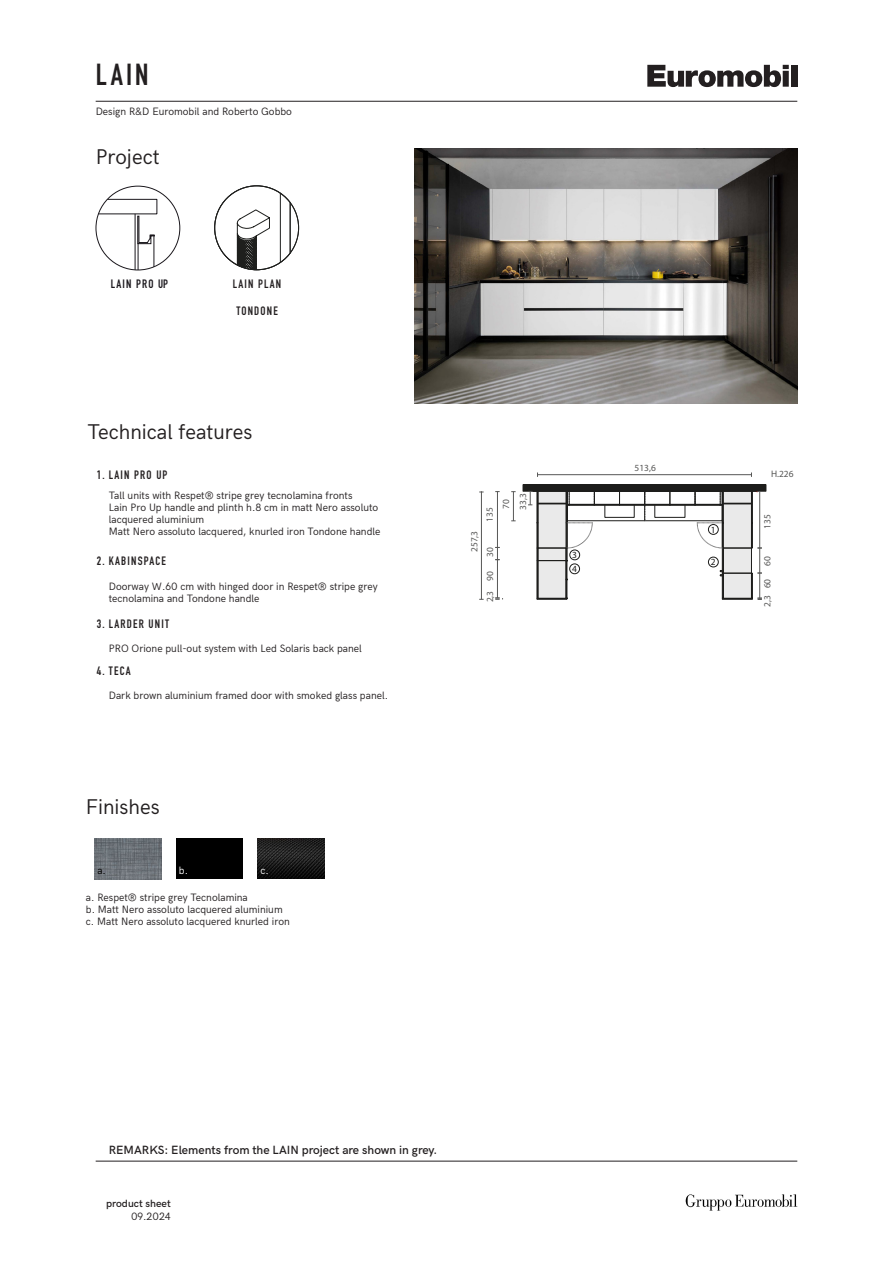
<style>
.page{position:relative;width:893px;height:1263px;background:#fff}
.page>*{position:absolute;margin:0;border:0;box-sizing:border-box;transform-origin:0 0}
.t1{font:30px "DIN Engschrift Std";color:#231f20}
.t2{font:21px "HK Grotesk";color:#231f20}
.t3{font:12px "DIN Engschrift Std";letter-spacing:.1em;color:#231f20}
.t4{font:600 12px "HK Grotesk";color:#231f20}
.t5{font:12px "DIN Engschrift Std";letter-spacing:.1em;color:#1a171c}
.t6{font:10.5px/12px "HK Grotesk";color:#231f20}
.t7{font:600 10.5px "HK Grotesk";color:#231f20}
.t8{font:10.5px "HK Grotesk";color:#fff}
.t9{font:10.5px "HK Grotesk";color:#000}
.t10{font:9.45px/16.8px "Myriad Pro";color:#575756}
.t11{font:9.45px/14px "Myriad Pro";color:#1d1d1b}
</style>
<div class="page">
<svg style="left:647px;top:65px;width:142px;height:22px"></svg>
<div style="left:791px;top:65px;width:6px;height:22px;background:#231f20"></div>
<hr style="left:96px;top:101px;width:701px;height:1px;background:#231f20">
<hr style="left:96px;top:1161px;width:701px;height:1px;background:#231f20">
<img style="left:685px;top:1195px;width:112px;height:15px">
<div style="left:176px;top:838px;width:67px;height:41px;background:#000"></div>
<img style="left:257px;top:838px;width:67px;height:41px">
<img style="left:94px;top:838px;width:67px;height:41px">
<img style="left:415px;top:149px;width:382px;height:255px">
<svg style="left:214px;top:185px;width:77px;height:85px"></svg>
<svg style="left:96px;top:199px;width:61px;height:71px"></svg>
<div style="left:523px;top:485px;width:243px;height:6px;background:#1d1d1b"></div>
<div style="left:523px;top:484px;width:243px;height:7px;border:1px solid #1d1d1b"></div>
<hr style="left:537px;top:474px;width:215px;height:1px;background:#575756">
<svg style="left:511px;top:491px;width:5px;height:31px"></svg>
<hr style="left:497px;top:491px;width:1px;height:56px;background:#575756">
<hr style="left:497px;top:559px;width:1px;height:39px;background:#575756">
<svg style="left:495px;top:547px;width:5px;height:13px"></svg>
<svg style="left:495px;top:598px;width:8px;height:2px"></svg>
<hr style="left:481px;top:491px;width:1px;height:108px;background:#575756">
<svg style="left:528px;top:491px;width:234px;height:109px"></svg>
<div style="left:708px;top:524px;width:10px;height:10px;border:1px solid #1d1d1b;border-radius:50%"></div>
<div style="left:708px;top:557px;width:10px;height:10px;border:1px solid #1d1d1b;border-radius:50%"></div>
<div style="left:570px;top:550px;width:10px;height:10px;border:1px solid #1d1d1b;border-radius:50%"></div>
<div style="left:570px;top:564px;width:10px;height:10px;border:1px solid #1d1d1b;border-radius:50%"></div>
<p class="t1" style="left:96px;top:57px;width:54px">LAIN</p>
<p class="t6" style="left:96px;top:104px;width:198px">Design R&amp;D Euromobil and Roberto Gobbo</p>
<p class="t2" style="left:96px;top:141px;width:65px">Project</p>
<p class="t5" style="left:111px;top:277px;width:59px">LAIN PRO UP</p>
<p class="t3" style="left:233px;top:277px;width:50px">LAIN PLAN</p>
<p class="t3" style="left:236px;top:304px;width:43px">TONDONE</p>
<p class="t2" style="left:88px;top:416px;width:166px">Technical features</p>
<p class="t3" style="left:97px;top:468px;width:72px">1. LAIN PRO UP</p>
<p class="t6" style="left:109px;top:489px;width:245px">Tall units with Respet® stripe grey tecnolamina fronts</p>
<p class="t6" style="left:109px;top:501px;width:271px">Lain Pro Up handle and plinth h.8 cm in matt Nero assoluto lacquered aluminium</p>
<p class="t6" style="left:109px;top:525px;width:273px">Matt Nero assoluto lacquered, knurled iron Tondone handle</p>
<p class="t3" style="left:97px;top:554px;width:71px">2. KABINSPACE</p>
<p class="t6" style="left:109px;top:579px;width:270px">Doorway W.60 cm with hinged door in Respet® stripe grey tecnolamina and Tondone handle</p>
<p class="t3" style="left:97px;top:617px;width:74px">3. LARDER UNIT</p>
<p class="t6" style="left:109px;top:642px;width:255px">PRO Orione pull-out system with Led Solaris back panel</p>
<p class="t3" style="left:97px;top:663px;width:35px">4. TECA</p>
<p class="t6" style="left:109px;top:689px;width:281px">Dark brown aluminium framed door with smoked glass panel.</p>
<p class="t2" style="left:86px;top:791px;width:75px">Finishes</p>
<p class="t9" style="left:97px;top:863px;width:10px">a.</p>
<p class="t8" style="left:179px;top:863px;width:11px">b.</p>
<p class="t8" style="left:260px;top:863px;width:10px">c.</p>
<p class="t6" style="left:86px;top:890px;width:163px">a. Respet® stripe grey Tecnolamina</p>
<p class="t6" style="left:86px;top:902px;width:198px">b. Matt Nero assoluto lacquered aluminium</p>
<p class="t6" style="left:86px;top:914px;width:205px">c. Matt Nero assoluto lacquered knurled iron</p>
<p class="t10" style="left:481px;top:522px;width:16px;rotate:-90deg">135</p>
<p class="t10" style="left:466px;top:552px;width:23px;rotate:-90deg">257,3</p>
<p class="t10" style="left:481px;top:557px;width:11px;rotate:-90deg">30</p>
<p class="t10" style="left:481px;top:602px;width:13px;rotate:-90deg">2,3</p>
<p class="t10" style="left:481px;top:581px;width:11px;rotate:-90deg">90</p>
<p class="t10" style="left:498px;top:510px;width:18px;rotate:-90deg">70<br>33,3</p>
<p class="t11" style="left:572px;top:548px;width:6px">3<br>4</p>
<p class="t10" style="left:635px;top:459px;width:23px">513,6</p>
<p class="t11" style="left:711px;top:522px;width:6px">1</p>
<p class="t11" style="left:711px;top:555px;width:6px">2</p>
<p class="t10" style="left:771px;top:465px;width:24px">H.226</p>
<p class="t10" style="left:759px;top:529px;width:16px;rotate:-90deg">135</p>
<p class="t10" style="left:759px;top:566px;width:11px;rotate:-90deg">60</p>
<p class="t10" style="left:759px;top:588px;width:11px;rotate:-90deg">60</p>
<p class="t10" style="left:759px;top:607px;width:13px;rotate:-90deg">2,3</p>
<p class="t4" style="left:109px;top:1140px;width:330px">REMARKS: Elements from the LAIN project are shown in grey.</p>
<p class="t7" style="left:106px;top:1195px;width:66px">product sheet</p>
<p class="t6" style="left:131px;top:1210px;width:41px">09.2024</p>
</div>
